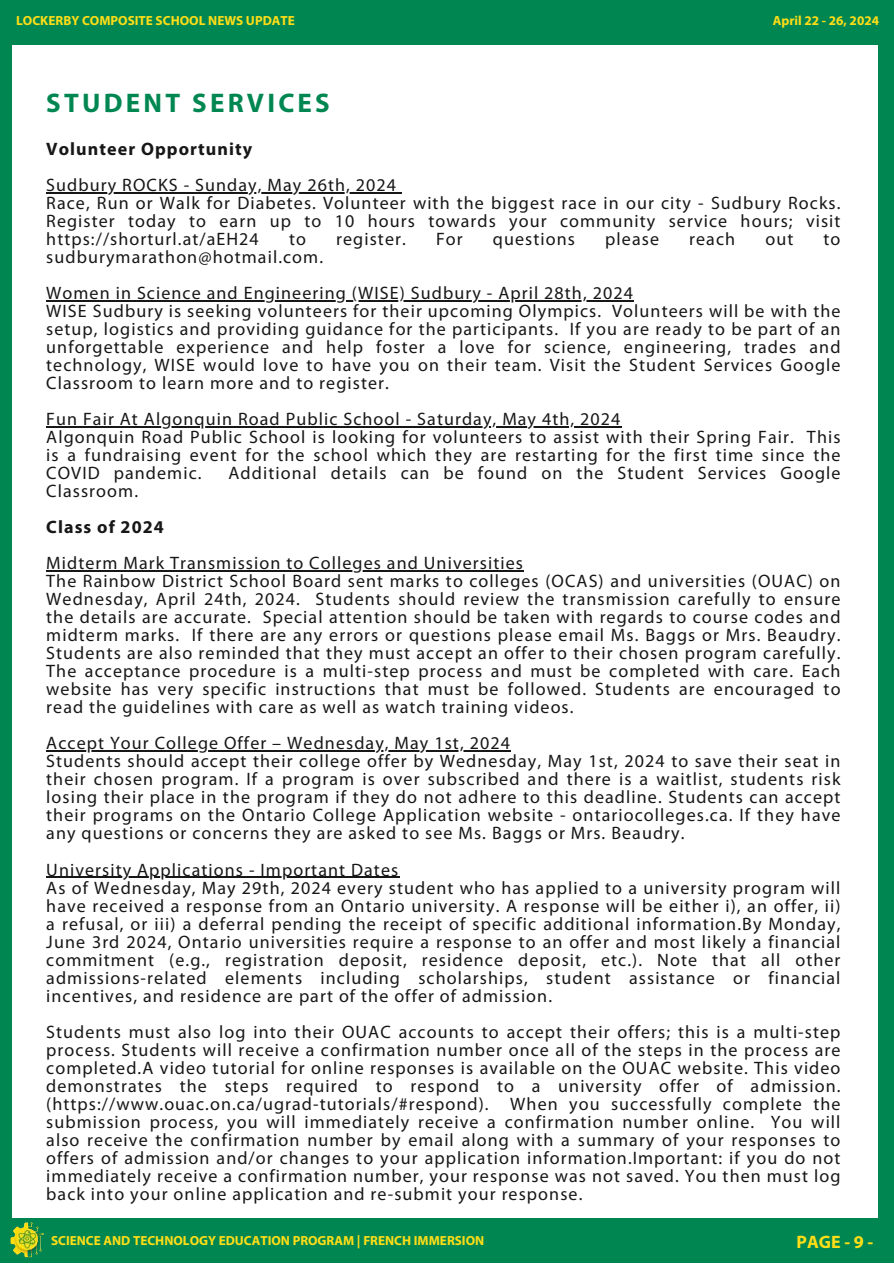
<style>
.page{position:relative;width:894px;height:1264px;background:#fff}
.page>*{position:absolute;margin:0;border:0;box-sizing:border-box;transform-origin:0 0}
.t1{font:700 27px "Myriad Pro";letter-spacing:.12em;color:#008751}
.t2{font:18px/18px "Myriad Pro";letter-spacing:.06em;color:#171717}
.t3{font:700 18px "Myriad Pro";letter-spacing:.06em;color:#171717}
.t4{font:700 18px "Myriad Pro";color:#ffde17}
.t5{font:700 13.2px "Myriad Pro";color:#ffde17}
</style>
<div class="page">
<div style="left:0;top:4px;width:12px;height:1231px;background:#008751"></div>
<div style="left:878px;top:18px;width:15px;height:1231px;background:#008751"></div>
<div style="left:0;top:0;width:893px;height:44px;background:#008751"></div>
<div style="left:0;top:1218px;width:893px;height:44px;background:#008751"></div>
<img style="left:0;top:1222px;width:68px;height:41px">
<hr style="left:46px;top:192px;width:351px;height:1px;background:#171717">
<hr style="left:46px;top:300px;width:588px;height:1px;background:#171717">
<hr style="left:46px;top:426px;width:575px;height:1px;background:#171717">
<hr style="left:46px;top:570px;width:478px;height:1px;background:#171717">
<hr style="left:46px;top:750px;width:465px;height:1px;background:#171717">
<hr style="left:46px;top:876px;width:353px;height:1px;background:#171717">
<h2 class="t5" style="left:16px;top:15px;width:280px">LOCKERBY COMPOSITE SCHOOL NEWS UPDATE</h2>
<h4 class="t1" style="left:46px;top:92px;width:285px">STUDENT SERVICES</h4>
<p class="t5" style="left:772px;top:15px;width:107px">April 22 - 26, 2024</p>
<p class="t3" style="left:46px;top:142px;width:207px">Volunteer Opportunity</p>
<h1 class="t2" style="left:46px;top:178px;width:795px">Sudbury ROCKS - Sunday, May 26th, 2024<br>Race, Run or Walk for Diabetes. Volunteer with the biggest race in our city - Sudbury Rocks.<br>Register today to earn up to 10 hours towards your community service hours; visit https://shorturl.at/aEH24</h1>
<h1 class="t2" style="left:289px;top:232px;width:18px">to</h1>
<h1 class="t2" style="left:336px;top:232px;width:71px">register.</h1>
<h1 class="t2" style="left:436px;top:232px;width:28px">For</h1>
<h1 class="t2" style="left:493px;top:232px;width:84px">questions</h1>
<h1 class="t2" style="left:605px;top:232px;width:55px">please</h1>
<h1 class="t2" style="left:689px;top:232px;width:47px">reach</h1>
<h1 class="t2" style="left:765px;top:232px;width:29px">out</h1>
<h1 class="t2" style="left:823px;top:232px;width:18px">to</h1>
<h1 class="t2" style="left:46px;top:250px;width:278px">sudburymarathon@hotmail.com.</h1>
<h3 class="t2" style="left:46px;top:286px;width:795px">Women in Science and Engineering (WISE) Sudbury - April 28th, 2024<br>WISE Sudbury is seeking volunteers for their upcoming Olympics. Volunteers will be with the setup, logistics and providing guidance for the participants. If you are ready to be part of an unforgettable experience and help foster a love for science, engineering, trades and technology, WISE would love to have you on their team. Visit the Student Services Google Classroom to learn more and to register.</h3>
<h4 class="t2" style="left:46px;top:412px;width:795px">Fun Fair At Algonquin Road Public School - Saturday, May 4th, 2024<br>Algonquin Road Public School is looking for volunteers to assist with their Spring Fair. This is a fundraising event for the school which they are restarting for the first time since the COVID pandemic.</h4>
<h4 class="t2" style="left:228px;top:466px;width:613px">Additional details can be found on the Student Services Google</h4>
<h4 class="t2" style="left:46px;top:484px;width:93px">Classroom.</h4>
<h4 class="t3" style="left:46px;top:520px;width:119px">Class of 2024</h4>
<h4 class="t2" style="left:46px;top:556px;width:795px">Midterm Mark Transmission to Colleges and Universities<br>The Rainbow District School Board sent marks to colleges (OCAS) and universities (OUAC) on Wednesday, April 24th, 2024. Students should review the transmission carefully to ensure the details are accurate. Special attention should be taken with regards to course codes and midterm marks. If there are any errors or questions please email Ms. Baggs or Mrs. Beaudry.<br>Students are also reminded that they must accept an offer to their chosen program carefully.<br>The acceptance procedure is a multi-step process and must be completed with care. Each website has very specific instructions that must be followed. Students are encouraged to</h4>
<h3 class="t2" style="left:46px;top:700px;width:528px">read the guidelines with care as well as watch training videos.</h3>
<h4 class="t2" style="left:46px;top:736px;width:795px">Accept Your College Offer – Wednesday, May 1st, 2024<br>Students should accept their college offer by Wednesday, May 1st, 2024 to save their seat in their chosen program. If a program is over subscribed and there is a waitlist, students risk losing their place in the program if they do not adhere to this deadline. Students can accept their programs on the Ontario College Application website - ontariocolleges.ca. If they have any questions or concerns they are asked to see Ms. Baggs or Mrs. Beaudry.</h4>
<h4 class="t2" style="left:46px;top:862px;width:795px">University Applications - Important Dates<br>As of Wednesday, May 29th, 2024 every student who has applied to a university program will have received a response from an Ontario university. A response will be either i), an offer, ii) a refusal, or iii) a deferral pending the receipt of specific additional information.By Monday, June 3rd 2024, Ontario universities require a response to an offer and most likely a financial commitment (e.g., registration deposit, residence deposit, etc.). Note that all other admissions-related elements including scholarships, student assistance or financial incentives, and residence are part of the offer of admission.</h4>
<h4 class="t2" style="left:46px;top:1024px;width:795px;text-align:justify">Students must also log into their OUAC accounts to accept their offers; this is a multi-step process. Students will receive a confirmation number once all of the steps in the process are completed.A video tutorial for online responses is available on the OUAC website. This video demonstrates the steps required to respond to a university offer of admission. (https://www.ouac.on.ca/ugrad-tutorials/#respond). When you successfully complete the submission process, you will immediately receive a confirmation number online. You will also receive the confirmation number by email along with a summary of your responses to offers of admission and/or changes to your application information.Important: if you do not immediately receive a confirmation number, your response was not saved. You then must log back into your online application and re-submit your response.</h4>
<h5 class="t5" style="left:51px;top:1234px;width:434px">SCIENCE AND TECHNOLOGY EDUCATION PROGRAM | FRENCH IMMERSION</h5>
<p class="t4" style="left:796px;top:1233px;width:78px">PAGE - 9 -</p>
</div>
